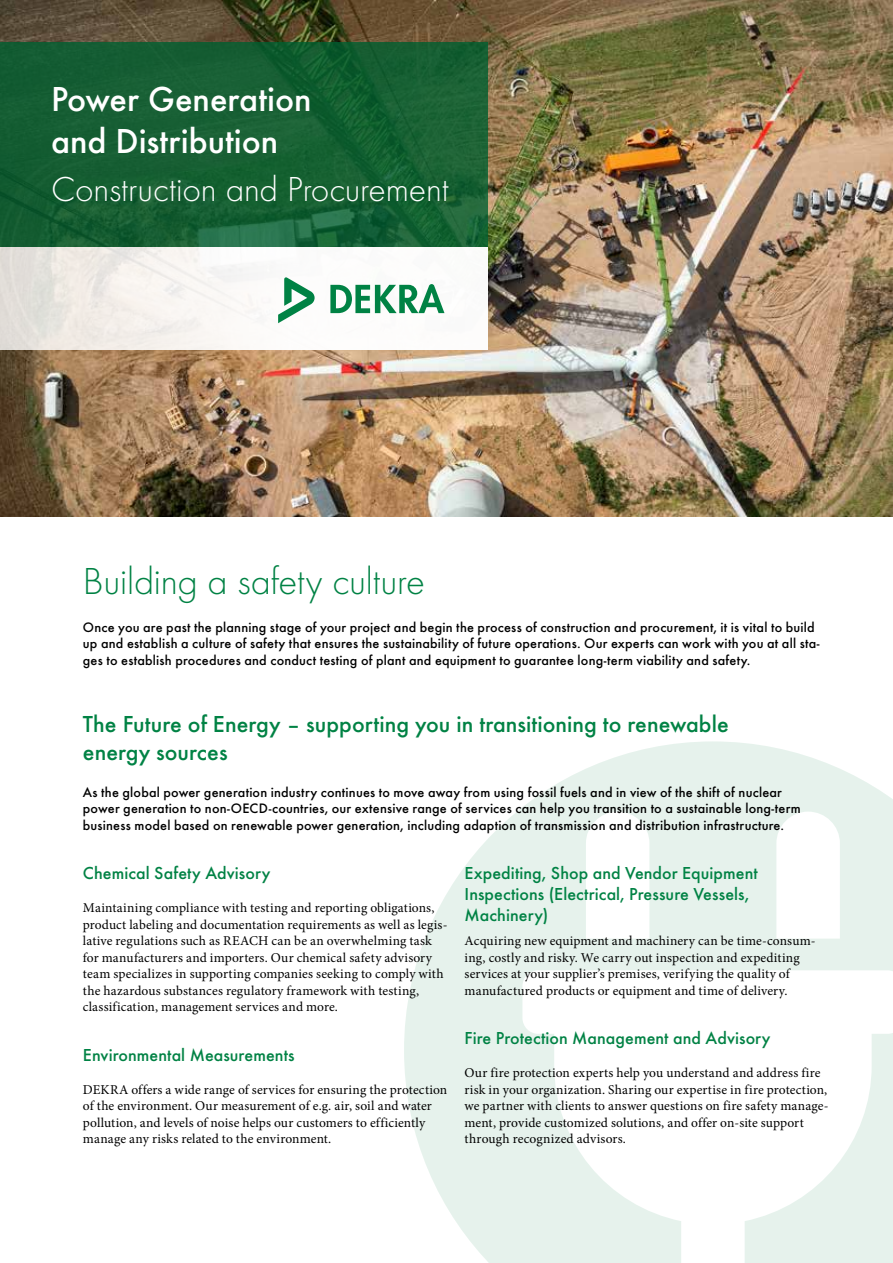
<style>
.page{position:relative;width:893px;height:1263px;background:#fff}
.page>*{position:absolute;margin:0;border:0;box-sizing:border-box;transform-origin:0 0}
.t1{font:300 39px "Futura";letter-spacing:-.01em;color:#008244}
.t2{font:500 36px/42px "Futura";color:#fff}
.t3{font:300 36px "Futura";letter-spacing:-.005em;color:#fff}
.t4{font:500 24px/28.8px "Futura";color:#008244}
.t5{font:500 18px/21px "Futura";letter-spacing:.005em;color:#008244}
.t6{font:500 14.25px/16.5px "Futura";letter-spacing:.015em;color:#000}
.t7{font:13.5px/16.5px "Minion Pro";letter-spacing:.01em;color:#000}
</style>
<div class="page">
<svg style="left:404px;top:741px;width:489px;height:522px;fill:#e6f2ec"></svg>
<svg style="left:522px;top:812px;width:371px;height:451px"></svg>
<img style="left:0;top:0;width:893px;height:516px">
<svg style="left:0;top:43px;width:487px;height:204px;background:#165f33"></svg>
<div style="left:0;top:247px;width:487px;height:102px;background:linear-gradient(to right,#eae5e0,#fff)"></div>
<svg style="left:330px;top:284px;width:114px;height:29px"></svg>
<svg style="left:278px;top:277px;width:37px;height:46px"></svg>
<h2 class="t2" style="left:51px;top:75px;width:262px">Power Generation and Distribution</h2>
<h2 class="t3" style="left:51px;top:166px;width:399px">Construction and Procurement</h2>
<h1 class="t1" style="left:83px;top:556px;width:344px">Building a safety culture</h1>
<p class="t6" style="left:83px;top:617px;width:738px">Once you are past the planning stage of your project and begin the process of construction and procurement, it is vital to build up and establish a culture of safety that ensures the sustainability of future operations. Our experts can work with you at all sta&shy;ges to establish procedures and conduct testing of plant and equipment to guarantee long-term viability and safety.</p>
<h3 class="t4" style="left:83px;top:707px;width:647px">The Future of Energy – supporting you in transitioning to renewable energy sources</h3>
<p class="t6" style="left:83px;top:782px;width:719px">As the global power generation industry continues to move away from using fossil fuels and in view of the shift of nuclear power generation to non-OECD-countries, our extensive range of services can help you transition to a sustainable long-term business model based on renewable power generation, including adaption of transmission and distribution infrastructure.</p>
<h3 class="t5" style="left:83px;top:861px;width:189px">Chemical Safety Advisory</h3>
<p class="t7" style="left:83px;top:900px;width:366px">Maintaining compliance with testing and reporting obligations, product labeling and documentation requirements as well as legis&shy;lative regulations such as REACH can be an overwhelming task for manufacturers and importers. Our chemical safety advisory team specializes in supporting companies seeking to comply with the hazardous substances regulatory framework with testing, classification, management services and more.</p>
<h3 class="t5" style="left:83px;top:1042px;width:213px">Environmental Measurements</h3>
<p class="t7" style="left:83px;top:1081px;width:366px">DEKRA offers a wide range of services for ensuring the protection of the environment. Our measurement of e.g. air, soil and water pollution, and levels of noise helps our customers to efficiently manage any risks related to the environment.</p>
<h3 class="t5" style="left:465px;top:861px;width:295px">Expediting, Shop and Vendor Equipment<br>Inspections (Electrical, Pressure Vessels,<br>Machinery)</h3>
<p class="t7" style="left:465px;top:933px;width:351px">Acquiring new equipment and machinery can be time-consum&shy;ing, costly and risky. We carry out inspection and expediting services at your supplier’s premises, verifying the quality of manufactured products or equipment and time of delivery.</p>
<h3 class="t5" style="left:465px;top:1026px;width:308px">Fire Protection Management and Advisory</h3>
<p class="t7" style="left:465px;top:1065px;width:365px">Our fire protection experts help you understand and address fire risk in your organization. Sharing our expertise in fire protection, we partner with clients to answer questions on fire safety manage&shy;ment, provide customized solutions, and offer on-site support through recognized advisors.</p>
</div>
